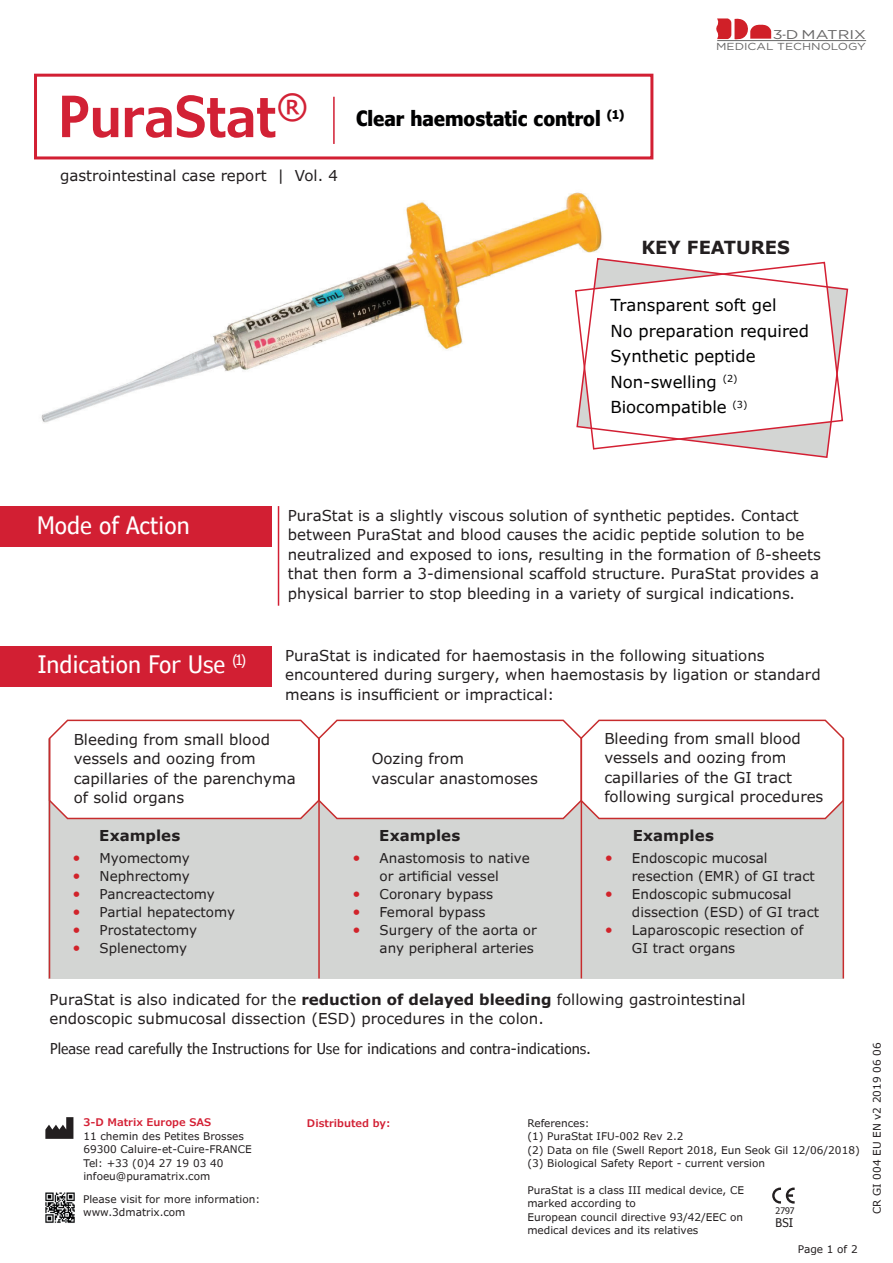
<style>
.page{position:relative;width:893px;height:1263px;background:#fff}
.page>*{position:absolute;margin:0;border:0;box-sizing:border-box;transform-origin:0 0}
.t1{font:600 condensed 57px "Verdana Pro";color:#d22135}
.t2{font:condensed 24px "Verdana Pro";color:#fff}
.t3{font:700 condensed 21px "Verdana Pro";color:#000001}
.t4{font:700 18px "Verdana Pro";color:#231f20}
.t5{font:16.5px/25.5px "Verdana Pro";color:#000001}
.t6{font:15px/19.5px "Verdana Pro";color:#231f20}
.t7{font:condensed 15px "Verdana Pro";color:#231f20}
.t8{font:700 15px "Verdana Pro";letter-spacing:.005em;color:#231f20}
.t9{font:13.5px/18px "Verdana Pro";color:#231f20}
.t10{font:12.75px "Gotham";color:#676666;scale:1.28 1}
.t11{font:condensed 12px "Verdana Pro";color:#231f20}
.t12{font:10.5px/13.5px "Verdana Pro";color:#231f20}
.t13{font:600 10.5px "Verdana Pro";color:#d41f33}
.t14{font:600 10.5px "Verdana Pro";color:#d21f33}
.t15{font:10.2px "Gotham";color:#676666;scale:1.19 1}
.t16{font:condensed 9px "Verdana Pro";color:#231f20}
.s1{font-size:15px;color:#d1232a}
.s2{font-weight:700}
</style>
<div class="page">
<div style="left:49px;top:739px;width:795px;height:239px;background:#d3d5d3"></div>
<img style="left:41px;top:192px;width:561px;height:231px">
<div style="left:34px;top:74px;width:619px;height:85px;border:3px solid #d21f33"></div>
<hr style="left:333px;top:97px;width:2px;height:47px;background:#d21f33">
<div style="left:0;top:506px;width:271px;height:40px;background:#d21f33"></div>
<div style="left:0;top:646px;width:271px;height:40px;background:#d21f33"></div>
<svg style="left:575px;top:257px;width:274px;height:201px"></svg>
<hr style="left:278px;top:506px;width:1px;height:100px;background:#d21f33">
<svg style="left:48px;top:719px;width:797px;height:101px"></svg>
<hr style="left:318px;top:737px;width:2px;height:241px;background:#c72c2d">
<hr style="left:49px;top:738px;width:1px;height:240px;background:#c72c2d">
<hr style="left:581px;top:737px;width:1px;height:241px;background:#c72c2d">
<hr style="left:843px;top:739px;width:1px;height:239px;background:#c72c2d">
<svg style="left:716px;top:18px;width:55px;height:22px"></svg>
<hr style="left:717px;top:40px;width:149px;height:1px;background:#676666">
<svg style="left:45px;top:1117px;width:28px;height:22px"></svg>
<svg style="left:772px;top:1187px;width:23px;height:16px"></svg>
<img style="left:45px;top:1192px;width:30px;height:31px">
<h1 class="t1" style="left:58px;top:94px;width:252px">PuraStat<sup>®</sup></h1>
<p class="t6" style="left:60px;top:167px;width:279px">gastrointestinal case report | Vol. 4</p>
<h3 class="t3" style="left:356px;top:110px;width:270px">Clear haemostatic control <sup>(1)</sup></h3>
<p class="t10" style="left:773px;top:27px;width:74px">3-D MATRIX</p>
<p class="t15" style="left:716px;top:40px;width:127px">MEDICAL TECHNOLOGY</p>
<p class="t4" style="left:641px;top:240px;width:150px">KEY FEATURES</p>
<p class="t5" style="left:610px;top:294px;width:200px">Transparent soft gel<br>No preparation required<br>Synthetic peptide<br>Non-swelling <sup>(2)<br></sup>Biocompatible <sup>(3)</sup></p>
<h2 class="t2" style="left:37px;top:515px;width:154px">Mode of Action</h2>
<h2 class="t2" style="left:38px;top:655px;width:210px">Indication For Use <sup>(1)</sup></h2>
<p class="t6" style="left:288px;top:507px;width:535px">PuraStat is a slightly viscous solution of synthetic peptides. Contact between PuraStat and blood causes the acidic peptide solution to be neutralized and exposed to ions, resulting in the formation of ß-sheets that then form a 3-dimensional scaffold structure. PuraStat provides a physical barrier to stop bleeding in a variety of surgical indications.</p>
<p class="t6" style="left:285px;top:647px;width:537px">PuraStat is indicated for haemostasis in the following situations encountered during surgery, when haemostasis by ligation or standard means is insufficient or impractical:</p>
<p class="t6" style="left:74px;top:731px;width:224px">Bleeding from small blood vessels and oozing from capillaries of the parenchyma of solid organs</p>
<p class="t8" style="left:99px;top:830px;width:83px">Examples</p>
<p class="t9" style="left:73px;top:850px;width:119px"><span class="s1">•</span> Myomectomy</p>
<p class="t9" style="left:73px;top:868px;width:119px"><span class="s1">•</span> Nephrectomy</p>
<p class="t9" style="left:73px;top:886px;width:144px"><span class="s1">•</span> Pancreactectomy</p>
<p class="t9" style="left:73px;top:904px;width:164px"><span class="s1">•</span> Partial hepatectomy</p>
<p class="t9" style="left:73px;top:922px;width:126px"><span class="s1">•</span> Prostatectomy</p>
<p class="t9" style="left:73px;top:940px;width:116px"><span class="s1">•</span> Splenectomy</p>
<p class="t6" style="left:372px;top:750px;width:168px">Oozing from<br>vascular anastomoses</p>
<p class="t8" style="left:379px;top:830px;width:83px">Examples</p>
<p class="t9" style="left:353px;top:850px;width:179px;text-align:center"><span class="s1">•</span> Anastomosis to native or artificial vessel</p>
<p class="t9" style="left:353px;top:886px;width:142px"><span class="s1">•</span> Coronary bypass</p>
<p class="t9" style="left:353px;top:904px;width:134px"><span class="s1">•</span> Femoral bypass</p>
<p class="t9" style="left:353px;top:922px;width:186px;text-align:right"><span class="s1">•</span> Surgery of the aorta or any peripheral arteries</p>
<p class="t6" style="left:604px;top:730px;width:221px">Bleeding from small blood vessels and oozing from capillaries of the GI tract following surgical procedures</p>
<p class="t8" style="left:633px;top:830px;width:83px">Examples</p>
<p class="t9" style="left:632px;top:850px;width:184px;text-indent:-27px"><span class="s1">•</span> Endoscopic mucosal resection (EMR) of GI tract</p>
<p class="t9" style="left:632px;top:886px;width:189px;text-indent:-27px"><span class="s1">•</span> Endoscopic submucosal dissection (ESD) of GI tract</p>
<p class="t9" style="left:632px;top:922px;width:173px;text-indent:-27px"><span class="s1">•</span> Laparoscopic resection of<br>GI tract organs</p>
<p class="t6" style="left:50px;top:991px;width:698px">PuraStat is also indicated for the <span class="s2">reduction of delayed bleeding</span> following gastrointestinal endoscopic submucosal dissection (ESD) procedures in the colon.</p>
<p class="t7" style="left:50px;top:1043px;width:542px">Please read carefully the Instructions for Use for indications and contra-indications.</p>
<p class="t13" style="left:83px;top:1118px;width:129px">3-D Matrix Europe SAS</p>
<p class="t12" style="left:83px;top:1130px;width:170px">11 chemin des Petites Brosses<br>69300 Caluire-et-Cuire-FRANCE<br>Tel: +33 (0)4 27 19 03 40 infoeu@puramatrix.com</p>
<p class="t12" style="left:83px;top:1192px;width:179px">Please visit for more information: www.3dmatrix.com</p>
<p class="t14" style="left:307px;top:1119px;width:85px">Distributed by:</p>
<p class="t12" style="left:527px;top:1116px;width:334px">References:<br>(1) PuraStat IFU-002 Rev 2.2<br>(2) Data on file (Swell Report 2018, Eun Seok Gil 12/06/2018) (3) Biological Safety Report - current version</p>
<p class="t12" style="left:527px;top:1184px;width:218px">PuraStat is a class III medical device, CE marked according to<br>European council directive 93/42/EEC on medical devices and its relatives</p>
<p class="t16" style="left:776px;top:1207px;width:20px">2797</p>
<p class="t11" style="left:776px;top:1217px;width:19px">BSI</p>
<p class="t12" style="left:798px;top:1243px;width:61px">Page 1 of 2</p>
<p class="t12" style="left:871px;top:1214px;width:173px;rotate:-90deg">CR GI 004 EU EN v2 2019 06 06</p>
</div>
